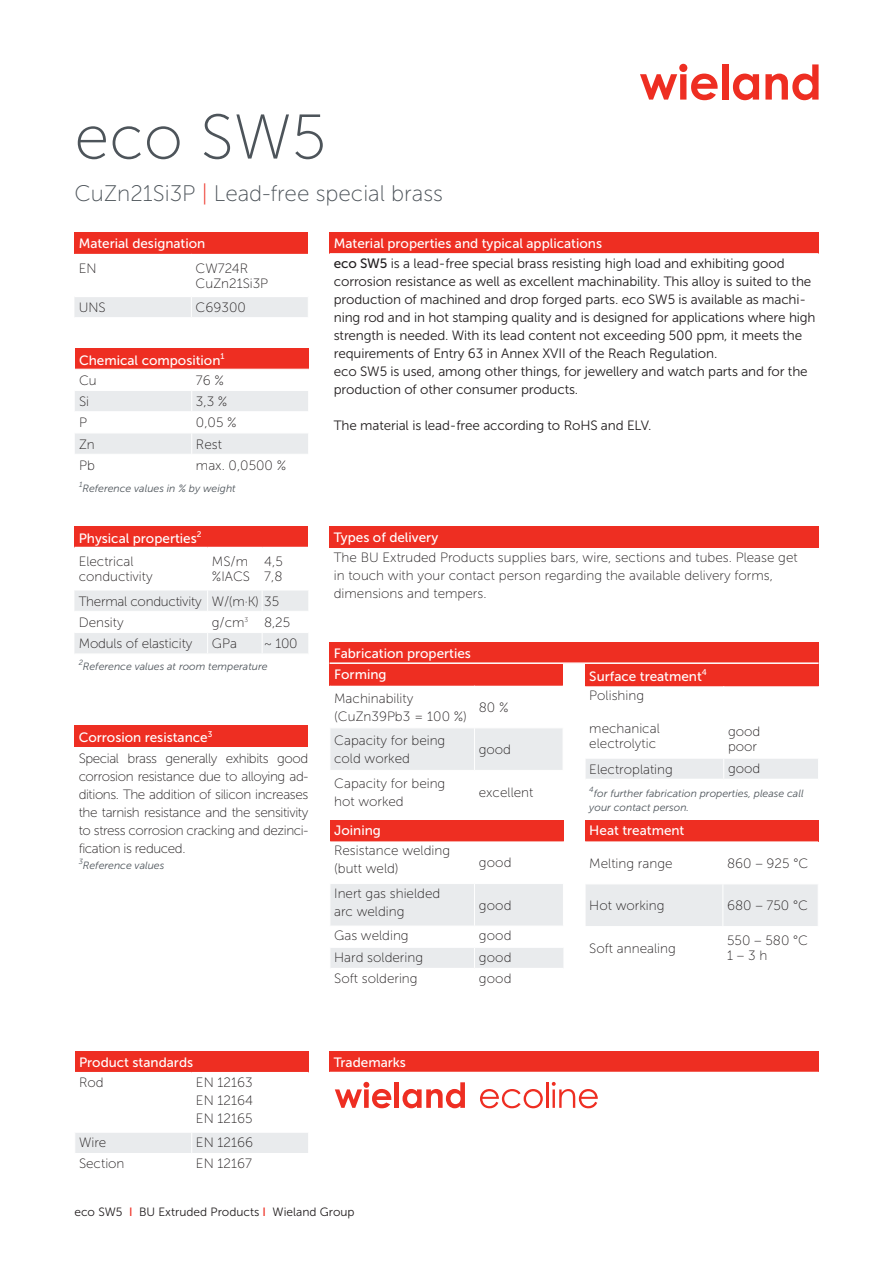
<style>
.page{position:relative;width:893px;height:1263px;background:#fff}
.page>*{position:absolute;margin:0;border:0;box-sizing:border-box;transform-origin:0 0}
.t1{font:63px "Museo Sans 100";color:#4d545a}
.t2{font:22.5px "Museo Sans 100";color:#4d545a}
.t3{font:13.5px/18px "Museo Sans 100";color:#231f20}
.t4{font:13.5px/18px "Museo Sans 300";letter-spacing:-.01em;color:#231f20}
.t5{font:13.5px "Museo Sans 500";color:#fff}
.t6{font:13.5px/21.3px "Museo Sans 100";letter-spacing:-.02em;color:#231f20}
.t7{font:12px "Museo Sans 300";color:#231f20}
.t8{font:italic 10.5px/13.5px "Museo Sans 300";color:#4d545a}
.t9{font:italic 7.5px "Museo Sans 300";color:#4d545a}
.s1{color:#ee2e22}
.s2{font-style:italic}
.s3{font-family:"Museo Sans 500"}
.s4{font-family:"Museo Sans 500";color:#ee2e22}
</style>
<div class="page">
<div style="left:330px;top:642px;width:489px;height:21px;background:#ee2e22"></div>
<hr style="left:330px;top:662px;width:489px;height:2px;background:#fff">
<div style="left:74px;top:526px;width:234px;height:21px;background:#ee2e22"></div>
<svg style="left:74px;top:547px;width:234px;height:106px"></svg>
<div style="left:75px;top:348px;width:234px;height:21px;background:#ee2e22"></div>
<svg style="left:75px;top:369px;width:234px;height:85px"></svg>
<div style="left:330px;top:233px;width:489px;height:21px;background:#ee2e22"></div>
<hr style="left:330px;top:253px;width:489px;height:2px;background:#fff">
<div style="left:74px;top:726px;width:234px;height:21px;background:#ee2e22"></div>
<div style="left:330px;top:526px;width:489px;height:21px;background:#ee2e22"></div>
<div style="left:74px;top:233px;width:234px;height:21px;background:#ee2e22"></div>
<div style="left:74px;top:297px;width:234px;height:20px;background:#e9ebed"></div>
<div style="left:330px;top:820px;width:233px;height:21px;background:#ee2e22"></div>
<svg style="left:330px;top:841px;width:233px;height:127px"></svg>
<hr style="left:330px;top:884px;width:1px;height:42px;background:#fff">
<div style="left:330px;top:664px;width:233px;height:22px;background:#ee2e22"></div>
<div style="left:331px;top:728px;width:232px;height:42px;background:#e9ebed"></div>
<hr style="left:474px;top:728px;width:1px;height:42px;background:#fff">
<div style="left:585px;top:820px;width:233px;height:21px;background:#ee2e22"></div>
<svg style="left:586px;top:841px;width:232px;height:85px"></svg>
<hr style="left:585px;top:883px;width:138px;height:1px;background:#fff">
<hr style="left:722px;top:884px;width:1px;height:42px;background:#fff">
<hr style="left:723px;top:883px;width:96px;height:1px;background:#fff">
<div style="left:75px;top:1051px;width:234px;height:22px;background:#ee2e22"></div>
<hr style="left:74px;top:1072px;width:118px;height:1px;background:#fff">
<hr style="left:192px;top:1072px;width:117px;height:1px;background:#fff">
<div style="left:75px;top:1133px;width:233px;height:20px;background:#e9ebed"></div>
<div style="left:330px;top:1051px;width:489px;height:21px;background:#ee2e22"></div>
<svg style="left:335px;top:1082px;width:56px;height:26px"></svg>
<hr style="left:395px;top:1082px;width:4px;height:26px;background:#ee2e22">
<svg style="left:402px;top:1082px;width:63px;height:26px"></svg>
<svg style="left:480px;top:1089px;width:63px;height:19px"></svg>
<hr style="left:546px;top:1082px;width:3px;height:26px;background:#ee2e22">
<svg style="left:552px;top:1082px;width:46px;height:26px"></svg>
<div style="left:585px;top:664px;width:234px;height:22px;background:#ee2e22"></div>
<svg style="left:585px;top:686px;width:234px;height:93px"></svg>
<svg style="left:640px;top:64px;width:78px;height:36px"></svg>
<div style="left:722px;top:64px;width:6px;height:36px;background:#ee2e22"></div>
<svg style="left:733px;top:74px;width:26px;height:26px"></svg>
<svg style="left:765px;top:64px;width:54px;height:36px"></svg>
<h1 class="t1" style="left:74px;top:103px;width:254px">eco SW5</h1>
<h2 class="t2" style="left:74px;top:181px;width:370px">CuZn21Si3P <span class="s1">|</span> Lead-free special brass</h2>
<p class="t5" style="left:79px;top:236px;width:128px">Material designation</p>
<p class="t3" style="left:79px;top:259px;width:19px">EN</p>
<p class="t3" style="left:196px;top:261px;width:74px;line-height:15px">CW724R<br>CuZn21Si3P</p>
<p class="t3" style="left:79px;top:299px;width:29px">UNS</p>
<p class="t3" style="left:196px;top:299px;width:52px">C69300</p>
<p class="t5" style="left:79px;top:353px;width:147px">Chemical composition<sup>1</sup></p>
<p class="t3" style="left:79px;top:371px;width:19px">Cu</p>
<p class="t3" style="left:196px;top:371px;width:30px">76 %</p>
<p class="t3" style="left:79px;top:393px;width:12px">Si</p>
<p class="t3" style="left:196px;top:393px;width:33px">3,3 %</p>
<p class="t3" style="left:79px;top:414px;width:9px">P</p>
<p class="t3" style="left:196px;top:414px;width:42px">0,05 %</p>
<p class="t3" style="left:79px;top:435px;width:17px">Zn</p>
<p class="t3" style="left:196px;top:435px;width:27px">Rest</p>
<p class="t3" style="left:79px;top:456px;width:17px">Pb</p>
<p class="t3" style="left:196px;top:456px;width:92px">max. 0,0500 %</p>
<p class="t9" style="left:79px;top:480px;width:5px">1</p>
<p class="t8" style="left:83px;top:481px;width:155px">Reference values in % by weight</p>
<p class="t5" style="left:79px;top:531px;width:124px">Physical properties<sup>2</sup></p>
<p class="t3" style="left:79px;top:554px;width:76px;line-height:15px">Electrical conductivity</p>
<p class="t3" style="left:212px;top:554px;width:40px;line-height:15px">MS/m %IACS</p>
<p class="t3" style="left:264px;top:554px;width:20px;line-height:15px">4,5<br>7,8</p>
<p class="t6" style="left:79px;top:591px;width:202px">Thermal conductivity W/(m·K) 35<br>Density</p>
<p class="t3" style="left:212px;top:613px;width:80px">g/cm<sup>3</sup> 8,25</p>
<p class="t3" style="left:79px;top:635px;width:115px">Moduls of elasticity</p>
<p class="t3" style="left:212px;top:635px;width:27px">GPa</p>
<p class="t3" style="left:264px;top:635px;width:35px"><span class="s2">~</span> 100</p>
<p class="t9" style="left:79px;top:658px;width:6px">2</p>
<p class="t8" style="left:83px;top:660px;width:186px">Reference values at room temperature</p>
<p class="t5" style="left:79px;top:730px;width:135px">Corrosion resistance<sup>3</sup></p>
<p class="t3" style="left:79px;top:749px;width:231px;text-align:justify">Special brass generally exhibits good corrosion resistance due to alloying ad&shy;ditions. The addition of silicon increases the tarnish resistance and the sensitivity to stress corrosion cracking and dezinci&shy;fication is reduced.</p>
<p class="t9" style="left:79px;top:857px;width:6px">3</p>
<p class="t8" style="left:83px;top:859px;width:83px">Reference values</p>
<p class="t5" style="left:334px;top:236px;width:270px">Material properties and typical applications</p>
<p class="t4" style="left:334px;top:255px;width:483px"><span class="s3">eco SW5</span> is a lead-free special brass resisting high load and exhibiting good corrosion resistance as well as excellent machinability. This alloy is suited to the production of machined and drop forged parts. eco SW5 is available as machi&shy;ning rod and in hot stamping quality and is designed for applications where high strength is needed. With its lead content not exceeding 500 ppm, it meets the requirements of Entry 63 in Annex XVII of the Reach Regulation.<br>eco SW5 is used, among other things, for jewellery and watch parts and for the production of other consumer products.</p>
<p class="t4" style="left:334px;top:417px;width:319px">The material is lead-free according to RoHS and ELV.</p>
<p class="t5" style="left:334px;top:530px;width:106px">Types of delivery</p>
<p class="t3" style="left:334px;top:548px;width:465px">The BU Extruded Products supplies bars, wire, sections and tubes. Please get in touch with your contact person regarding the available delivery forms, dimensions and tempers.</p>
<p class="t5" style="left:334px;top:646px;width:139px">Fabrication properties</p>
<p class="t5" style="left:334px;top:667px;width:54px">Forming</p>
<p class="t3" style="left:334px;top:689px;width:134px">Machinability (CuZn39Pb3 = 100 %)</p>
<p class="t3" style="left:479px;top:698px;width:31px">80 %</p>
<p class="t3" style="left:334px;top:732px;width:113px">Capacity for being cold worked</p>
<p class="t3" style="left:479px;top:741px;width:34px">good</p>
<p class="t3" style="left:334px;top:774px;width:113px">Capacity for being hot worked</p>
<p class="t3" style="left:479px;top:783px;width:56px">excellent</p>
<p class="t5" style="left:334px;top:822px;width:48px">Joining</p>
<p class="t3" style="left:334px;top:842px;width:117px">Resistance welding (butt weld)</p>
<p class="t3" style="left:479px;top:854px;width:34px">good</p>
<p class="t3" style="left:334px;top:884px;width:108px">Inert gas shielded arc welding</p>
<p class="t3" style="left:479px;top:896px;width:34px">good</p>
<p class="t3" style="left:334px;top:927px;width:76px">Gas welding</p>
<p class="t3" style="left:479px;top:927px;width:34px">good</p>
<p class="t3" style="left:334px;top:948px;width:90px">Hard soldering</p>
<p class="t3" style="left:479px;top:948px;width:34px">good</p>
<p class="t3" style="left:334px;top:969px;width:85px">Soft soldering</p>
<p class="t3" style="left:479px;top:969px;width:34px">good</p>
<p class="t5" style="left:589px;top:669px;width:119px">Surface treatment<sup>4</sup></p>
<p class="t3" style="left:589px;top:687px;width:56px">Polishing</p>
<p class="t3" style="left:589px;top:721px;width:72px;line-height:15px">mechanical electrolytic</p>
<p class="t3" style="left:728px;top:724px;width:34px;line-height:15px">good poor</p>
<p class="t3" style="left:589px;top:760px;width:85px">Electroplating</p>
<p class="t3" style="left:728px;top:759px;width:34px">good</p>
<p class="t9" style="left:589px;top:785px;width:6px">4</p>
<p class="t8" style="left:589px;top:787px;width:216px;text-indent:4px">for further fabrication properties, please call your contact person.</p>
<p class="t5" style="left:589px;top:822px;width:97px">Heat treatment</p>
<p class="t3" style="left:589px;top:854px;width:85px">Melting range</p>
<p class="t3" style="left:727px;top:854px;width:83px">860 – 925 °C</p>
<p class="t3" style="left:589px;top:897px;width:77px">Hot working</p>
<p class="t3" style="left:727px;top:897px;width:82px">680 – 750 °C</p>
<p class="t3" style="left:589px;top:939px;width:88px">Soft annealing</p>
<p class="t3" style="left:727px;top:933px;width:82px;line-height:15px">550 – 580 °C<br>1 – 3 h</p>
<p class="t5" style="left:79px;top:1055px;width:116px">Product standards</p>
<p class="t3" style="left:79px;top:1073px;width:26px">Rod</p>
<p class="t3" style="left:196px;top:1073px;width:58px;text-align:justify">EN 12163<br>EN 12164<br>EN 12165</p>
<p class="t3" style="left:79px;top:1133px;width:29px">Wire</p>
<p class="t3" style="left:196px;top:1133px;width:59px">EN 12166</p>
<p class="t3" style="left:79px;top:1154px;width:47px">Section</p>
<p class="t3" style="left:196px;top:1154px;width:57px">EN 12167</p>
<p class="t5" style="left:334px;top:1055px;width:74px">Trademarks</p>
<p class="t7" style="left:74px;top:1205px;width:282px">eco SW5 <span class="s4">I</span> BU Extruded Products <span class="s4">I</span> Wieland Group</p>
</div>
